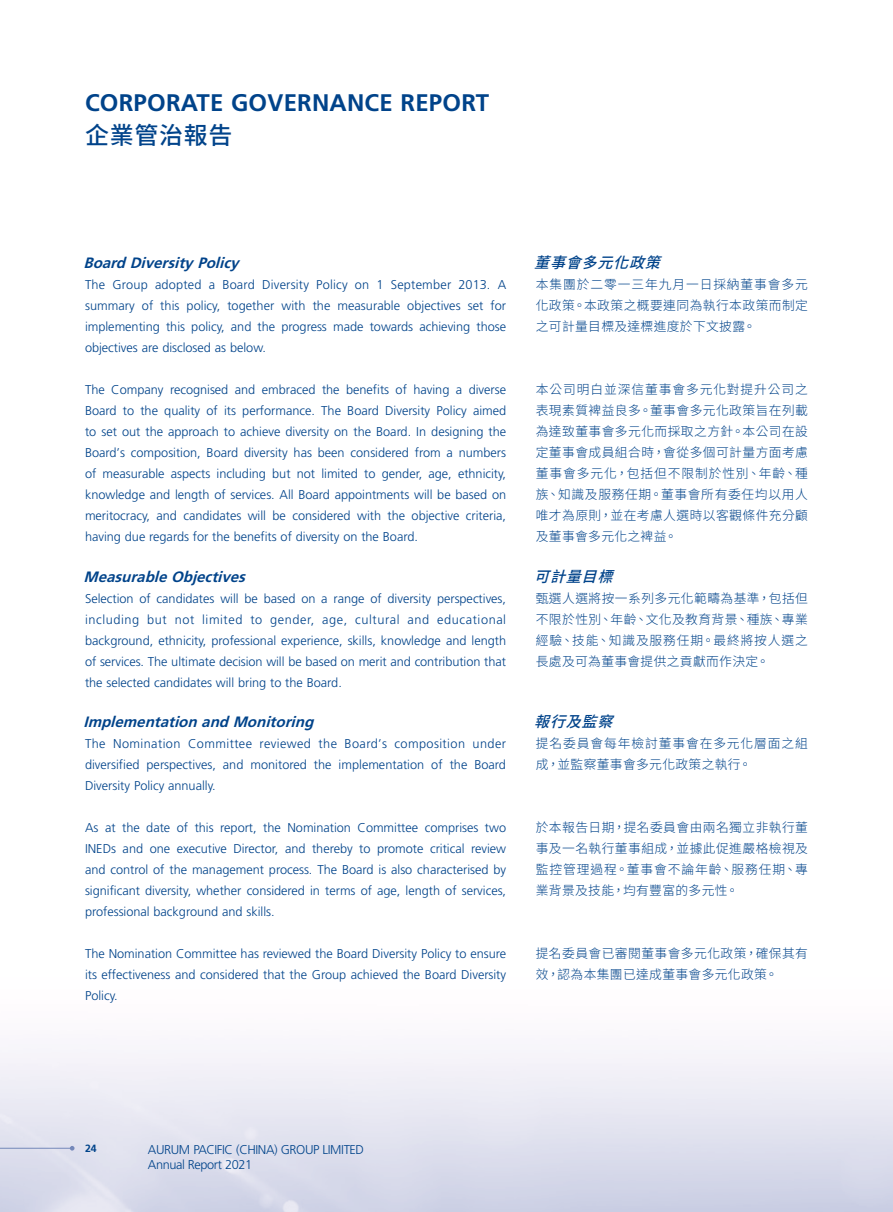
<style>
.page{position:relative;width:893px;height:1212px;background:#fff}
.page>*{position:absolute;margin:0;border:0;box-sizing:border-box;transform-origin:0 0}
.t1{font:700 24px "Frutiger LT Std";letter-spacing:.01em;color:#00438a}
.t2{font:500 24px "Source Han Sans TC";letter-spacing:.03em;color:#00438a}
.Heading_2{font:italic 700 15px "Frutiger LT Std";color:#00438a}
.C_Heading_2{font:italic 500 15px "Source Han Sans TC";color:#00438a}
.Body_Text{font:300 12.75px/21px "Frutiger LT Std";color:#00438a;text-align:justify}
.C_Body_Text{font:300 12.75px/21px "Source Han Sans TC";letter-spacing:.035em;color:#00438a;text-align:justify}
.Body_Text-2{font:300 12.75px/15px "Frutiger LT Std";letter-spacing:-.03em;color:#00438a}
.C_Body_Text-2{font:300 12.75px/21px "Source Han Sans TC";letter-spacing:.07em;color:#00438a}
.t3{font:700 10.5px "Frutiger LT Std";color:#00438a}
</style>
<div class="page">
<svg style="left:70px;top:1146px;width:5px;height:4px"></svg>
<hr style="left:0;top:1148px;width:73px;height:1px;background:#7488b9">
<h1 class="t1" style="left:85px;top:89px;width:406px">CORPORATE GOVERNANCE REPORT</h1>
<h1 class="t2" style="left:85px;top:121px;width:149px">企業管治報告</h1>
<p class="Heading_2" style="left:84px;top:254px;width:161px">Board DiversityPolicy</p>
<p class="Body_Text" style="left:85px;top:275px;width:423px">The Group adopted a Board Diversity Policy on 1 September 2013. A summary of this policy, together with the measurable objectives set for implementing this policy, and the progress made towards achieving those objectives are disclosed as below.</p>
<p class="Body_Text" style="left:85px;top:380px;width:423px">The Company recognised and embraced the benefits of having a diverse Board to the quality of its performance. The Board Diversity Policy aimed to set out the approach to achieve diversity on the Board. In designing the Board’s composition, Board diversity has been considered from a numbers of measurable aspects including but not limited to gender, age, ethnicity, knowledge and length of services. All Board appointments will be based on meritocracy, and candidates will be considered with the objective criteria, having due regards for the benefits of diversity on the Board.</p>
<p class="Heading_2" style="left:84px;top:568px;width:168px">MeasurableObjectives</p>
<p class="Body_Text" style="left:85px;top:588px;width:423px">Selection of candidates will be based on a range of diversity perspectives, including but not limited to gender, age, cultural and educational background, ethnicity, professional experience, skills, knowledge and length of services. The ultimate decision will be based on merit and contribution that the selected candidates will bring to the Board.</p>
<p class="Heading_2" style="left:84px;top:713px;width:236px">Implementation and Monitoring</p>
<p class="Body_Text" style="left:85px;top:734px;width:422px">The Nomination Committee reviewed the Board’s composition under diversified perspectives, and monitored the implementation of the Board Diversity Policy annually.</p>
<p class="Body_Text" style="left:85px;top:818px;width:423px">As at the date of this report, the Nomination Committee comprises two INEDs and one executive Director, and thereby to promote critical review and control of the management process. The Board is also characterised by significant diversity, whether considered in terms of age, length of services, professional background and skills.</p>
<p class="Body_Text" style="left:85px;top:944px;width:423px">The Nomination Committee has reviewed the Board Diversity Policy to ensure its effectiveness and considered that the Group achieved the Board Diversity Policy.</p>
<p class="C_Heading_2" style="left:534px;top:254px;width:139px">董事會多元化政策</p>
<p class="C_Body_Text" style="left:536px;top:274px;width:274px">本集團於二零一三年九月一日採納董事會多元化政策。本政策之概要連同為執行本政策而制定之可計量目標及達標進度於下文披露。</p>
<p class="C_Body_Text" style="left:536px;top:379px;width:274px">本公司明白並深信董事會多元化對提升公司之表現素質裨益良多。董事會多元化政策旨在列載為達致董事會多元化而採取之方針。本公司在設定董事會成員組合時，會從多個可計量方面考慮董事會多元化，包括但不限制於性別、年齡、種族、知識及服務任期。董事會所有委任均以用人唯才為原則，並在考慮人選時以客觀條件充分顧及董事會多元化之裨益。</p>
<p class="C_Heading_2" style="left:534px;top:568px;width:91px">可計量目標</p>
<p class="C_Body_Text" style="left:536px;top:588px;width:274px">甄選人選將按一系列多元化範疇為基準，包括但不限於性別、年齡、文化及教育背景、種族、專業經驗、技能、知識及服務任期。最終將按人選之長處及可為董事會提供之貢獻而作決定。</p>
<p class="C_Heading_2" style="left:534px;top:713px;width:91px">報行及監察</p>
<p class="C_Body_Text-2" style="left:536px;top:733px;width:274px">提名委員會每年檢討董事會在多元化層面之組成，並監察董事會多元化政策之執行。</p>
<p class="C_Body_Text" style="left:536px;top:817px;width:274px">於本報告日期，提名委員會由兩名獨立非執行董事及一名執行董事組成，並據此促進嚴格檢視及監控管理過程。董事會不論年齡、服務任期、專業背景及技能，均有豐富的多元性。</p>
<p class="C_Body_Text" style="left:536px;top:943px;width:274px">提名委員會已審閱董事會多元化政策，確保其有效，認為本集團已達成董事會多元化政策。</p>
<p class="t3" style="left:85px;top:1142px;width:13px">24</p>
<p class="Body_Text-2" style="left:148px;top:1142px;width:218px">AURUM PACIFIC (CHINA) GROUP LIMITED<br>Annual Report 2021</p>
</div>
